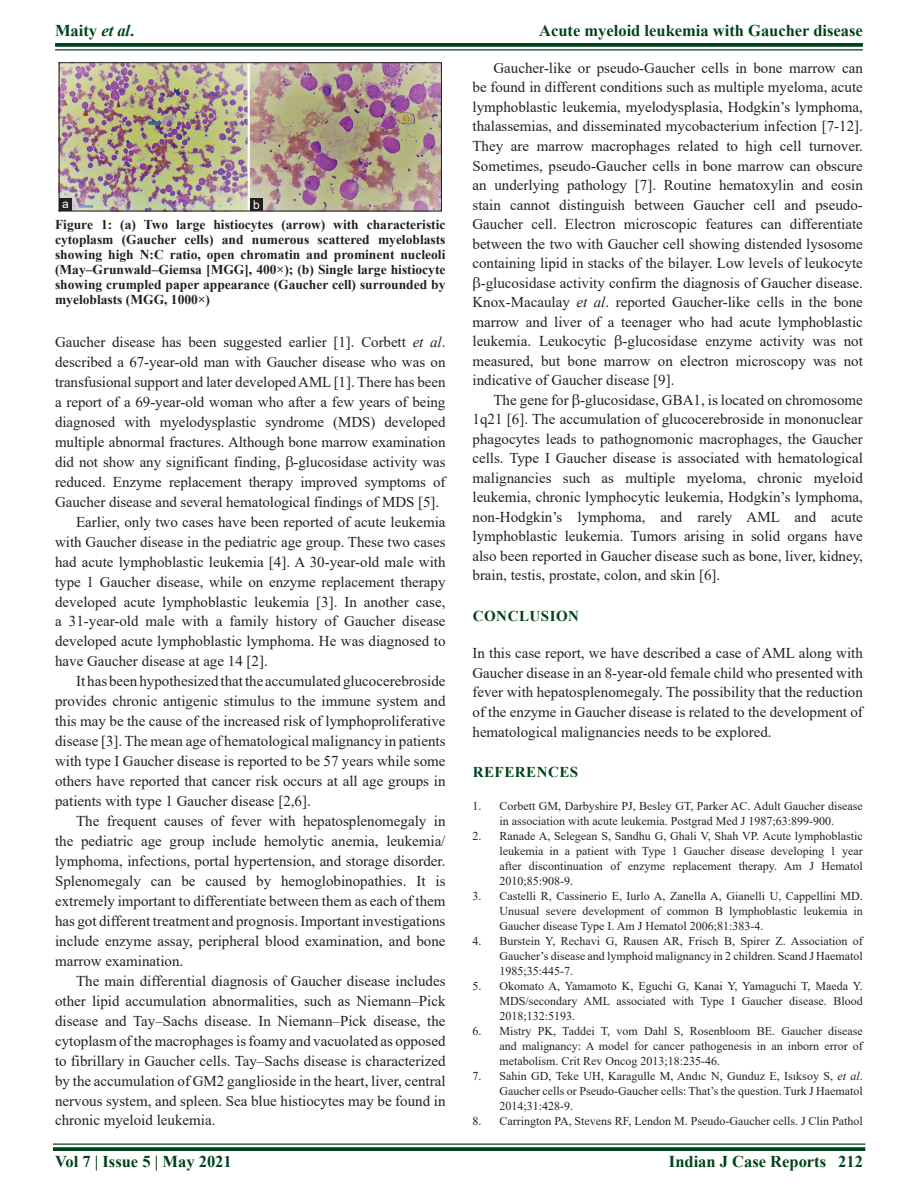
<style>
.page{position:relative;width:918px;height:1188px;background:#fff}
.page>*{position:absolute;margin:0;border:0;box-sizing:border-box;transform-origin:0 0}
.RF{font:700 16.5px "Times New Roman";color:#00421c}
.TX{font:15px/20px "Times New Roman";color:#231f20;text-align:justify}
.TXFL{font:15px/20px "Times New Roman";color:#231f20;text-align:justify}
.t1{font:700 15px "Times New Roman";letter-spacing:.035em;color:#00421c}
.FGC{font:700 13.5px/15px "Times New Roman";color:#231f20;text-align:justify}
.REF{font:12px/15px "Times New Roman";color:#231f20;text-align:justify}
.LABEL{font:12px "Arial";color:#fff}
.s1{font-style:italic}
</style>
<div class="page">
<svg style="left:55px;top:43px;width:808px;height:4px;background:#0f4d29"></svg>
<hr style="left:55px;top:49px;width:808px;height:2px;background:#00421c">
<hr style="left:53px;top:1143px;width:812px;height:2px;background:#00421c">
<svg style="left:53px;top:1147px;width:812px;height:4px;background:#0f4d29"></svg>
<img style="left:61px;top:65px;width:379px;height:144px">
<div style="left:250px;top:198px;width:13px;height:13px;background:#231f20"></div>
<div style="left:59px;top:198px;width:13px;height:13px;background:#231f20"></div>
<p class="RF" style="left:55px;top:18px;width:81px">Maity <span class="s1">et al</span>.</p>
<p class="RF" style="left:539px;top:18px;width:325px">Acute myeloid leukemia with Gaucher disease</p>
<p class="LABEL" style="left:62px;top:196px;width:8px">a</p>
<p class="LABEL" style="left:253px;top:197px;width:8px">b</p>
<p class="FGC" style="left:55px;top:217px;width:392px">Figure 1: (a) Two large histiocytes (arrow) with characteristic cytoplasm (Gaucher cells) and numerous scattered myeloblasts showing high N:C ratio, open chromatin and prominent nucleoli (May–Grunwald–Giemsa [MGG], 400×); (b) Single large histiocyte showing crumpled paper appearance (Gaucher cell) surrounded by myeloblasts (MGG, 1000×)</p>
<p class="TXFL" style="left:55px;top:332px;width:392px">Gaucher disease has been suggested earlier [1]. Corbett <span class="s1">et al</span>. described a 67-year-old man with Gaucher disease who was on transfusional support and later developed AML [1]. There has been a report of a 69-year-old woman who after a few years of being diagnosed with myelodysplastic syndrome (MDS) developed multiple abnormal fractures. Although bone marrow examination did not show any significant finding, -glucosidase activity was reduced. Enzyme replacement therapy improved symptoms of Gaucher disease and several hematological findings of MDS [5].</p>
<p class="TX" style="left:55px;top:511px;width:392px;text-indent:21px">Earlier, only two cases have been reported of acute leukemia with Gaucher disease in the pediatric age group. These two cases had acute lymphoblastic leukemia [4]. A 30-year-old male with type 1 Gaucher disease, while on enzyme replacement therapy developed acute lymphoblastic leukemia [3]. In another case, a 31-year-old male with a family history of Gaucher disease developed acute lymphoblastic lymphoma. He was diagnosed to have Gaucher disease at age 14 [2].</p>
<p class="TX" style="left:55px;top:671px;width:392px;text-indent:21px">It has been hypothesized that the accumulated glucocerebroside provides chronic antigenic stimulus to the immune system and this may be the cause of the increased risk of lymphoproliferative disease [3]. The mean age of hematological malignancy in patients with type I Gaucher disease is reported to be 57 years while some others have reported that cancer risk occurs at all age groups in patients with type 1 Gaucher disease [2,6].</p>
<p class="TX" style="left:55px;top:811px;width:392px;text-indent:21px">The frequent causes of fever with hepatosplenomegaly in the pediatric age group include hemolytic anemia, leukemia/ lymphoma, infections, portal hypertension, and storage disorder.<br>Splenomegaly can be caused by hemoglobinopathies. It is extremely important to differentiate between them as each of them has got different treatment and prognosis. Important investigations include enzyme assay, peripheral blood examination, and bone marrow examination.</p>
<p class="TX" style="left:55px;top:970px;width:392px;text-indent:21px">The main differential diagnosis of Gaucher disease includes other lipid accumulation abnormalities, such as Niemann–Pick disease and Tay–Sachs disease. In Niemann–Pick disease, the cytoplasm of the macrophages is foamy and vacuolated as opposed to fibrillary in Gaucher cells. Tay–Sachs disease is characterized by the accumulation of GM2 ganglioside in the heart, liver, central nervous system, and spleen. Sea blue histiocytes may be found in chronic myeloid leukemia.</p>
<p class="TX" style="left:494px;top:57px;width:371px">Gaucher-like or pseudo-Gaucher cells in bone marrow can</p>
<p class="TX" style="left:472px;top:77px;width:392px">be found in different conditions such as multiple myeloma, acute</p>
<p class="TX" style="left:472px;top:96px;width:392px">lymphoblastic leukemia, myelodysplasia, Hodgkin’s lymphoma,</p>
<p class="TX" style="left:472px;top:116px;width:392px">thalassemias, and disseminated mycobacterium infection [7-12].</p>
<p class="TX" style="left:472px;top:136px;width:392px">They are marrow macrophages related to high cell turnover.</p>
<p class="TX" style="left:472px;top:155px;width:392px">Sometimes, pseudo-Gaucher cells in bone marrow can obscure</p>
<p class="TX" style="left:472px;top:175px;width:392px">an underlying pathology [7]. Routine hematoxylin and eosin</p>
<p class="TX" style="left:472px;top:194px;width:392px">stain cannot distinguish between Gaucher cell and pseudo-</p>
<p class="TX" style="left:472px;top:214px;width:392px">Gaucher cell. Electron microscopic features can differentiate</p>
<p class="TX" style="left:472px;top:233px;width:392px">between the two with Gaucher cell showing distended lysosome</p>
<p class="TX" style="left:472px;top:253px;width:392px">containing lipid in stacks of the bilayer. Low levels of leukocyte</p>
<p class="TX" style="left:481px;top:272px;width:384px">-glucosidase activity confirm the diagnosis of Gaucher disease.</p>
<p class="TX" style="left:472px;top:292px;width:392px">Knox-Macaulay <span class="s1">et al</span>. reported Gaucher-like cells in the bone</p>
<p class="TX" style="left:472px;top:311px;width:392px">marrow and liver of a teenager who had acute lymphoblastic</p>
<p class="TX" style="left:472px;top:331px;width:392px">leukemia. Leukocytic -glucosidase enzyme activity was not</p>
<p class="TX" style="left:472px;top:350px;width:392px">measured, but bone marrow on electron microscopy was not</p>
<p class="TX" style="left:472px;top:370px;width:204px">indicative of Gaucher disease [9].</p>
<p class="TX" style="left:472px;top:389px;width:392px;line-height:19.5px;text-indent:21px">The gene for -glucosidase, GBA1, is located on chromosome 1q21 [6]. The accumulation of glucocerebroside in mononuclear phagocytes leads to pathognomonic macrophages, the Gaucher cells. Type I Gaucher disease is associated with hematological malignancies such as multiple myeloma, chronic myeloid leukemia, chronic lymphocytic leukemia, Hodgkin’s lymphoma, non-Hodgkin’s lymphoma, and rarely AML and acute lymphoblastic leukemia. Tumors arising in solid organs have also been reported in Gaucher disease such as bone, liver, kidney, brain, testis, prostate, colon, and skin [6].</p>
<h1 class="t1" style="left:473px;top:605px;width:108px">CONCLUSION</h1>
<p class="TXFL" style="left:472px;top:643px;width:392px;line-height:19.5px">In this case report, we have described a case of AML along with Gaucher disease in an 8-year-old female child who presented with fever with hepatosplenomegaly. The possibility that the reduction of the enzyme in Gaucher disease is related to the development of hematological malignancies needs to be explored.</p>
<h1 class="t1" style="left:473px;top:761px;width:107px">REFERENCES</h1>
<p class="REF" style="left:472px;top:798px;width:392px;text-align:center">1. Corbett GM, Darbyshire PJ, Besley GT, Parker AC. Adult Gaucher disease in association with acute leukemia. Postgrad Med J 1987;63:899-900.</p>
<p class="REF" style="left:500px;top:828px;width:365px;text-indent:-27px">2. Ranade A, Selegean S, Sandhu G, Ghali V, Shah VP. Acute lymphoblastic leukemia in a patient with Type 1 Gaucher disease developing 1 year after discontinuation of enzyme replacement therapy. Am J Hematol 2010;85:908-9.</p>
<p class="REF" style="left:500px;top:888px;width:365px;text-indent:-27px">3. Castelli R, Cassinerio E, Iurlo A, Zanella A, Gianelli U, Cappellini MD.<br>Unusual severe development of common B lymphoblastic leukemia in Gaucher disease Type I. Am J Hematol 2006;81:383-4.</p>
<p class="REF" style="left:500px;top:933px;width:365px;text-indent:-27px">4. Burstein Y, Rechavi G, Rausen AR, Frisch B, Spirer Z. Association of Gaucher’s disease and lymphoid malignancy in 2 children. Scand J Haematol 1985;35:445-7.</p>
<p class="REF" style="left:500px;top:978px;width:365px;text-indent:-27px">5. Okomato A, Yamamoto K, Eguchi G, Kanai Y, Yamaguchi T, Maeda Y.<br>MDS/secondary AML associated with Type I Gaucher disease. Blood 2018;132:5193.</p>
<p class="REF" style="left:500px;top:1023px;width:365px;text-indent:-27px">6. Mistry PK, Taddei T, vom Dahl S, Rosenbloom BE. Gaucher disease and malignancy: A model for cancer pathogenesis in an inborn error of metabolism. Crit Rev Oncog 2013;18:235-46.</p>
<p class="REF" style="left:500px;top:1069px;width:365px;text-indent:-27px">7. Sahin GD, Teke UH, Karagulle M, Andıc N, Gunduz E, Isıksoy S, <span class="s1">et al</span>.<br>Gaucher cells or Pseudo-Gaucher cells: That’s the question. Turk J Haematol 2014;31:428-9.</p>
<p class="REF" style="left:472px;top:1114px;width:392px">8. Carrington PA, Stevens RF, Lendon M. Pseudo-Gaucher cells. J Clin Pathol</p>
<p class="RF" style="left:55px;top:1150px;width:178px">Vol 7 | Issue 5 | May 2021</p>
<p class="RF" style="left:669px;top:1150px;width:195px">Indian J Case Reports 212</p>
</div>
